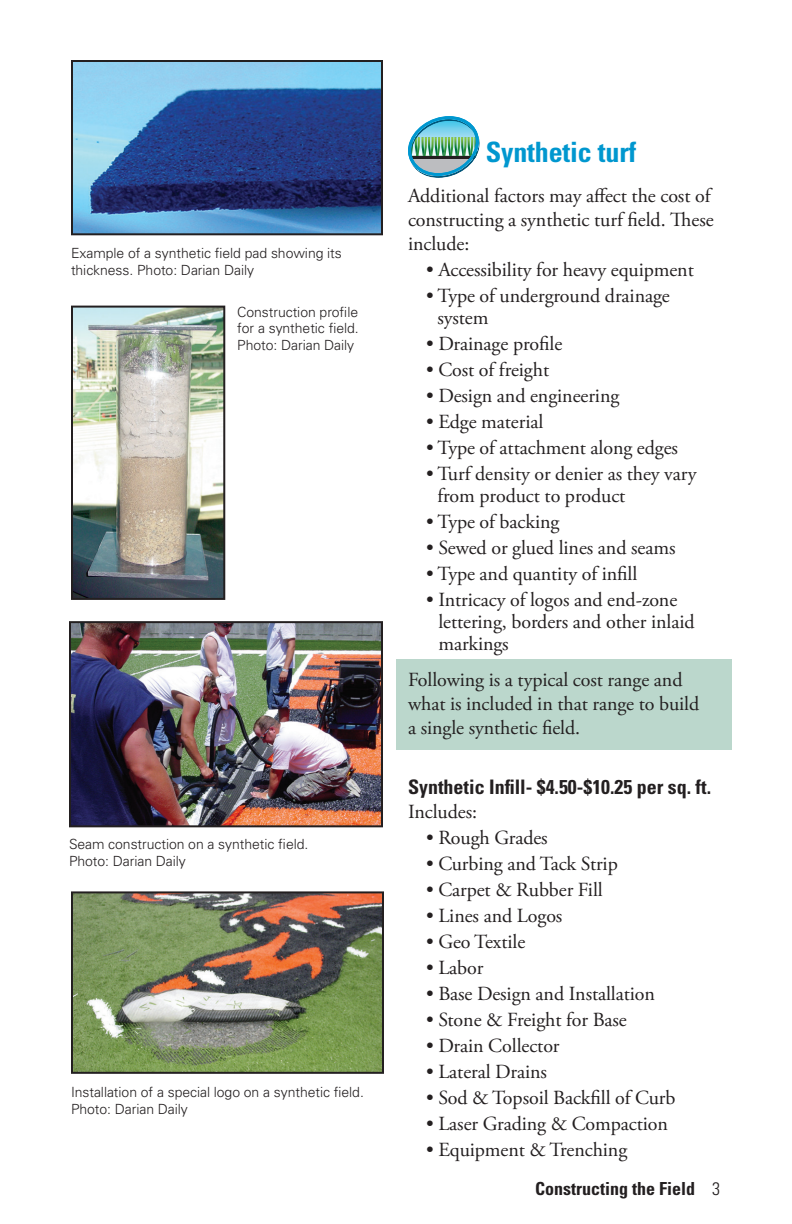
<style>
.page{position:relative;width:792px;height:1224px;background:#fff}
.page>*{position:absolute;margin:0;border:0;box-sizing:border-box;transform-origin:0 0}
.Subhead{font:700 condensed 28px "Univers";letter-spacing:-.005em;color:#0097cf}
.bullet_Copy{font:20px/22px "Adobe Garamond Pro";letter-spacing:-.005em;color:#231f20}
.body_Copy{font:20px/24px "Adobe Garamond Pro";letter-spacing:-.005em;color:#231f20}
.Subhead_2{font:700 condensed 20px "Univers";color:#231f20}
.t1{font:700 condensed 18px "Univers";color:#231f20}
.Cutline{font:300 14px/16.8px "Univers";letter-spacing:-.005em;color:#231f20}
.s1{font-weight:300}
</style>
<div class="page">
<div style="left:396px;top:659px;width:336px;height:91px;background:#bbd7cc"></div>
<hr style="left:407px;top:156px;width:74px;height:3px;background:#231f20">
<img style="left:408px;top:116px;width:73px;height:62px">
<img style="left:74px;top:63px;width:306px;height:169px">
<div style="left:71px;top:60px;width:312px;height:175px;border:2px solid #231f20"></div>
<img style="left:74px;top:894px;width:307px;height:177px">
<div style="left:71px;top:891px;width:313px;height:183px;border:2px solid #231f20"></div>
<img style="left:72px;top:624px;width:308px;height:200px">
<div style="left:69px;top:621px;width:314px;height:206px;border:2px solid #231f20"></div>
<img style="left:74px;top:309px;width:148px;height:288px">
<div style="left:71px;top:306px;width:154px;height:294px;border:2px solid #231f20"></div>
<p class="Cutline" style="left:71px;top:245px;width:272px">Example of a synthetic field pad showing its thickness. Photo: Darian Daily</p>
<p class="Cutline" style="left:237px;top:303px;width:123px;text-align:justify">Construction profile for a synthetic field.<br>Photo: Darian Daily</p>
<p class="Cutline" style="left:69px;top:836px;width:241px">Seam construction on a synthetic field.<br>Photo: Darian Daily</p>
<p class="Cutline" style="left:71px;top:1084px;width:294px">Installation of a special logo on a synthetic field.<br>Photo: Darian Daily</p>
<p class="Subhead" style="left:486px;top:135px;width:152px">Synthetic turf</p>
<p class="body_Copy" style="left:408px;top:184px;width:307px">Additional factors may affect the cost of constructing a synthetic turf field. These include:</p>
<p class="bullet_Copy" style="left:426px;top:259px;width:269px">• Accessibility for heavy equipment</p>
<p class="bullet_Copy" style="left:437px;top:285px;width:234px;text-indent:-11px">• Type of underground drainage system</p>
<p class="bullet_Copy" style="left:426px;top:333px;width:138px">• Drainage profile</p>
<p class="bullet_Copy" style="left:426px;top:359px;width:125px">• Cost of freight</p>
<p class="bullet_Copy" style="left:426px;top:385px;width:195px">• Design and engineering</p>
<p class="bullet_Copy" style="left:426px;top:411px;width:119px">• Edge material</p>
<p class="bullet_Copy" style="left:426px;top:437px;width:254px">• Type of attachment along edges</p>
<p class="bullet_Copy" style="left:437px;top:463px;width:260px;text-indent:-11px">• Turf density or denier as they vary from product to product</p>
<p class="bullet_Copy" style="left:426px;top:511px;width:135px">• Type of backing</p>
<p class="bullet_Copy" style="left:426px;top:537px;width:251px">• Sewed or glued lines and seams</p>
<p class="bullet_Copy" style="left:426px;top:563px;width:213px">• Type and quantity of infill</p>
<p class="bullet_Copy" style="left:438px;top:589px;width:258px;text-indent:-12px">• Intricacy of logos and end-zone lettering, borders and other inlaid markings</p>
<p class="body_Copy" style="left:408px;top:668px;width:293px">Following is a typical cost range and what is included in that range to build a single synthetic field.</p>
<p class="Subhead_2" style="left:408px;top:775px;width:305px">Synthetic Infill- $4.50-$10.25 per sq. ft.</p>
<p class="body_Copy" style="left:408px;top:800px;width:71px">Includes:</p>
<p class="bullet_Copy" style="left:426px;top:827px;width:123px">• Rough Grades</p>
<p class="bullet_Copy" style="left:426px;top:853px;width:193px">• Curbing and Tack Strip</p>
<p class="bullet_Copy" style="left:426px;top:879px;width:178px">• Carpet &amp; Rubber Fill</p>
<p class="bullet_Copy" style="left:426px;top:905px;width:138px">• Lines and Logos</p>
<p class="bullet_Copy" style="left:426px;top:931px;width:101px">• Geo Textile</p>
<p class="bullet_Copy" style="left:426px;top:957px;width:59px">• Labor</p>
<p class="bullet_Copy" style="left:426px;top:983px;width:231px">• Base Design and Installation</p>
<p class="bullet_Copy" style="left:426px;top:1009px;width:202px">• Stone &amp; Freight for Base</p>
<p class="bullet_Copy" style="left:426px;top:1035px;width:135px">• Drain Collector</p>
<p class="bullet_Copy" style="left:426px;top:1061px;width:123px">• Lateral Drains</p>
<p class="bullet_Copy" style="left:426px;top:1087px;width:251px">• Sod &amp; Topsoil Backfill of Curb</p>
<p class="bullet_Copy" style="left:426px;top:1113px;width:244px">• Laser Grading &amp; Compaction</p>
<p class="bullet_Copy" style="left:426px;top:1139px;width:203px">• Equipment &amp; Trenching</p>
<p class="t1" style="left:535px;top:1178px;width:186px">Constructing the Field <span class="s1">3</span></p>
</div>
